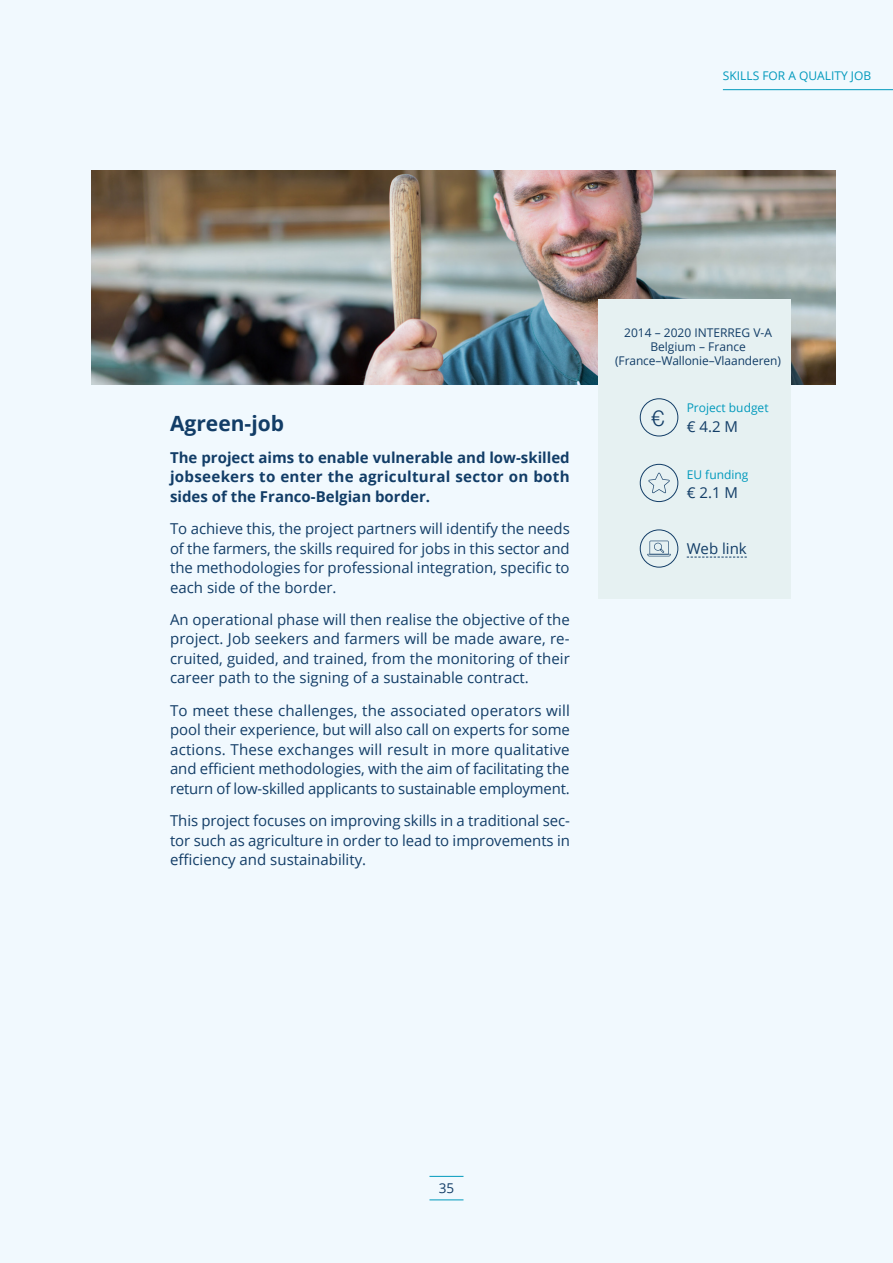
<style>
.page{position:relative;width:893px;height:1263px;background:#f1f9fe}
.page>*{position:absolute;margin:0;border:0;box-sizing:border-box;transform-origin:0 0}
.Cuerpo_de_texto{font:22.5px "N Haas Grotesk DS Pro 45 Lt";color:#123d67}
.Cuerpo_de_texto-2{font:700 21px "Open Sans";color:#123d67}
.Cuerpo_de_texto-3{font:15px/19.5px "Open Sans";color:#123d67;text-align:justify}
.Cuerpo_de_texto-4{font:700 15px/19.5px "Open Sans";color:#123d67;text-align:justify}
.Hipervínculo_icono{font:15px "Open Sans";color:#123d67}
.t1{font:13.5px "Open Sans";color:#123d67}
.Cuerpo_de_texto-5{font:12px/14.4px "Open Sans";color:#123d67;text-align:center}
.Cuerpo_de_texto-6{font:12px "Open Sans";color:#0099bc}
</style>
<div class="page">
<hr style="left:723px;top:89px;width:170px;height:1px;background:#0099bc">
<hr style="left:429px;top:1176px;width:34px;height:1px;background:#0099bc">
<hr style="left:429px;top:1199px;width:34px;height:1px;background:#0099bc">
<img style="left:91px;top:170px;width:745px;height:215px">
<div style="left:598px;top:299px;width:193px;height:299px;background:#e6f1f2"></div>
<div style="left:640px;top:398px;width:38px;height:38px;border:1px solid #123d67;border-radius:50%"></div>
<div style="left:640px;top:464px;width:38px;height:38px;border:1px solid #123d67;border-radius:50%"></div>
<svg style="left:687px;top:557px;width:60px;height:1px"></svg>
<div style="left:640px;top:529px;width:38px;height:38px;border:1px solid #123d67;border-radius:50%"></div>
<svg style="left:648px;top:473px;width:22px;height:20px"></svg>
<svg style="left:647px;top:541px;width:24px;height:15px"></svg>
<p class="Cuerpo_de_texto-6" style="left:723px;top:68px;width:150px">SKILLS FOR A QUALITY JOB</p>
<p class="Cuerpo_de_texto-2" style="left:170px;top:408px;width:115px">Agreen-job</p>
<p class="Cuerpo_de_texto-4" style="left:170px;top:447px;width:401px">The project aims to enable vulnerable and low-skilled jobseekers to enter the agricultural sector on both sides of the Franco-Belgian border.</p>
<p class="Cuerpo_de_texto-3" style="left:170px;top:519px;width:401px">To achieve this, the project partners will identify the needs of the farmers, the skills required for jobs in this sector and the methodologies for professional integration, specific to each side of the border.</p>
<p class="Cuerpo_de_texto-3" style="left:170px;top:609px;width:401px">An operational phase will then realise the objective of the project. Job seekers and farmers will be made aware, re&shy;cruited, guided, and trained, from the monitoring of their career path to the signing of a sustainable contract.</p>
<p class="Cuerpo_de_texto-3" style="left:170px;top:700px;width:401px">To meet these challenges, the associated operators will pool their experience, but will also call on experts for some actions. These exchanges will result in more qualitative and efficient methodologies, with the aim of facilitating the return of low-skilled applicants to sustainable employment.</p>
<p class="Cuerpo_de_texto-3" style="left:170px;top:810px;width:401px">This project focuses on improving skills in a traditional sec&shy;tor such as agriculture in order to lead to improvements in efficiency and sustainability.</p>
<p class="Cuerpo_de_texto-5" style="left:624px;top:325px;width:149px">2014 – 2020 INTERREG V-A<br>Belgium – France</p>
<p class="Cuerpo_de_texto-5" style="left:615px;top:354px;width:167px">(France–Wallonie–Vlaanderen)</p>
<p class="Cuerpo_de_texto" style="left:651px;top:405px;width:15px">€</p>
<p class="Cuerpo_de_texto-6" style="left:687px;top:399px;width:83px">Project budget</p>
<p class="Cuerpo_de_texto-3" style="left:687px;top:416px;width:53px">€ 4.2 M</p>
<p class="Cuerpo_de_texto-6" style="left:687px;top:466px;width:63px">EU funding</p>
<p class="Cuerpo_de_texto-3" style="left:687px;top:483px;width:53px">€ 2.1 M</p>
<p class="Hipervínculo_icono" style="left:687px;top:538px;width:62px">Web link</p>
<p class="t1" style="left:439px;top:1179px;width:17px">35</p>
</div>
